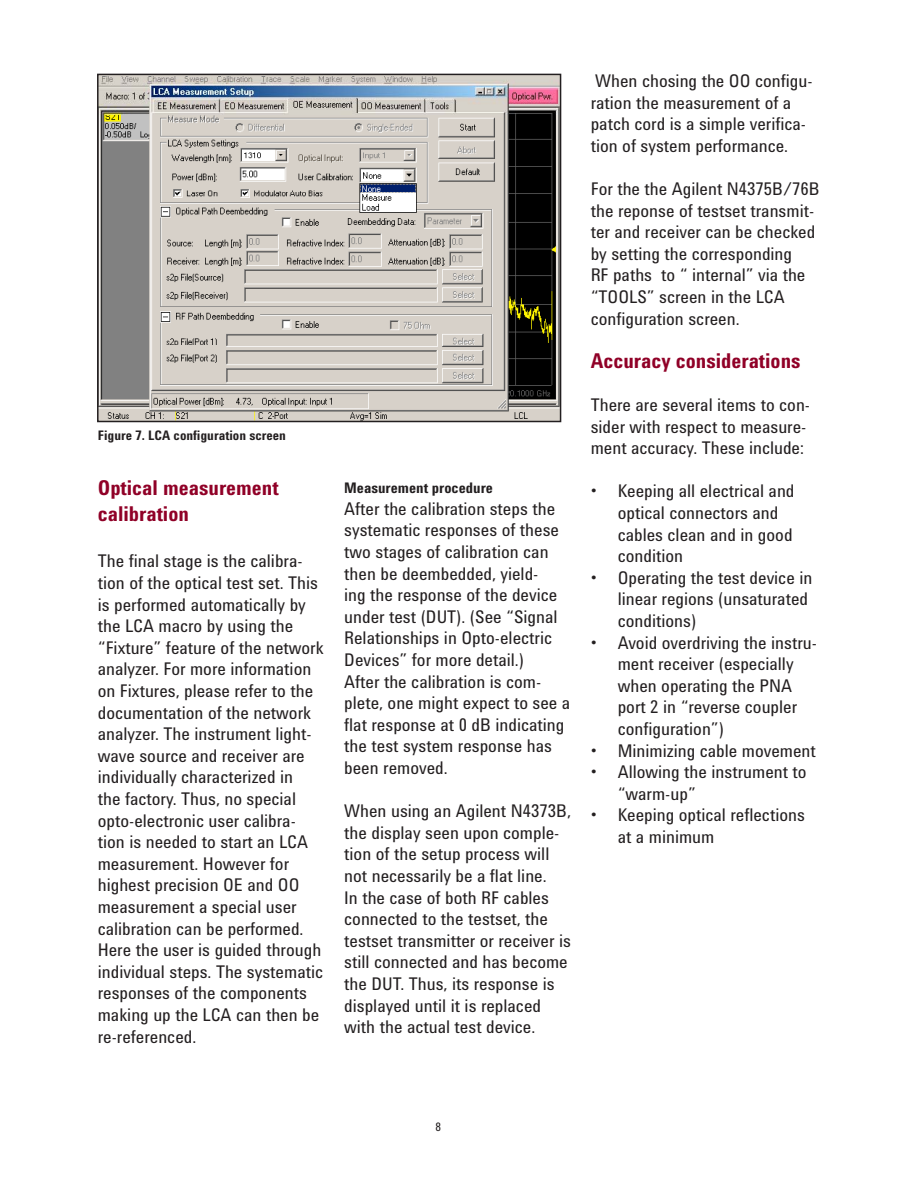
<style>
.page{position:relative;width:918px;height:1188px;background:#fff}
.page>*{position:absolute;margin:0;border:0;box-sizing:border-box;transform-origin:0 0}
.t1{font:700 21px/25.2px "Agilent Condensed CFF";color:#900027}
.t2{font:18px/21.6px "Agilent Condensed CFF";color:#231f20}
.t3{font:700 15px "Agilent Condensed CFF";color:#231f20}
.t4{font:700 13.5px "Agilent Condensed CFF";color:#231f20}
.t5{font:12px "Agilent Condensed CFF";color:#231f20}
</style>
<div class="page">
<img style="left:100px;top:77px;width:458px;height:342px">
<div style="left:97px;top:74px;width:464px;height:348px;border:2px solid #231f20"></div>
<p class="t4" style="left:98px;top:430px;width:190px">Figure 7. LCA configuration screen</p>
<p class="t1" style="left:98px;top:478px;width:182px">Optical measurement calibration</p>
<p class="t2" style="left:98px;top:552px;width:227px">The final stage is the calibra&shy;tion of the optical test set. This is performed automatically by the LCA macro by using the “Fixture” feature of the network analyzer. For more information on Fixtures, please refer to the documentation of the network analyzer. The instrument light&shy;wave source and receiver are individually characterized in<br>the factory. Thus, no special opto-electronic user calibra&shy;tion is needed to start an LCA measurement. However for highest precision OE and OO measurement a special user calibration can be performed.<br>Here the user is guided through individual steps. The systematic responses of the components making up the LCA can then be re-referenced.</p>
<p class="t3" style="left:344px;top:483px;width:150px">Measurement procedure</p>
<p class="t2" style="left:344px;top:500px;width:228px">After the calibration steps the systematic responses of these two stages of calibration can then be deembedded, yield-<br>ing the response of the device under test (DUT). (See “Signal<br>Relationships in Opto-electric<br>Devices” for more detail.)<br>After the calibration is com&shy;plete, one might expect to see a flat response at 0 dB indicating the test system response has been removed.</p>
<p class="t2" style="left:344px;top:802px;width:228px">When using an Agilent N4373B, the display seen upon comple&shy;tion of the setup process will not necessarily be a flat line.<br>In the case of both RF cables connected to the testset, the testset transmitter or receiver is still connected and has become the DUT. Thus, its response is displayed until it is replaced with the actual test device.</p>
<p class="t2" style="left:591px;top:72px;width:223px">When chosing the OO configu&shy;ration the measurement of a patch cord is a simple verifica&shy;tion of system performance.</p>
<p class="t2" style="left:591px;top:180px;width:230px">For the the Agilent N4375B/76B the reponse of testset transmit&shy;ter and receiver can be checked by setting the corresponding<br>RF paths to “ internal” via the “TOOLS” screen in the LCA configuration screen.</p>
<p class="t1" style="left:591px;top:350px;width:211px">Accuracy considerations</p>
<p class="t2" style="left:591px;top:396px;width:221px">There are several items to con&shy;sider with respect to measure&shy;ment accuracy. These include:</p>
<p class="t2" style="left:618px;top:482px;width:178px;text-indent:-27px">• Keeping all electrical and optical connectors and cables clean and in good condition</p>
<p class="t2" style="left:618px;top:569px;width:196px;text-indent:-27px">• Operating the test device in linear regions (unsaturated conditions)</p>
<p class="t2" style="left:618px;top:634px;width:201px;text-indent:-27px">• Avoid overdriving the instru&shy;ment receiver (especially when operating the PNA port 2 in “reverse coupler configuration”)</p>
<p class="t2" style="left:591px;top:742px;width:227px">• Minimizing cable movement</p>
<p class="t2" style="left:618px;top:763px;width:190px;text-indent:-27px">• Allowing the instrument to “warm-up”</p>
<p class="t2" style="left:618px;top:806px;width:189px;text-indent:-27px">• Keeping optical reflections at a minimum</p>
<p class="t5" style="left:436px;top:1123px;width:7px">8</p>
</div>
